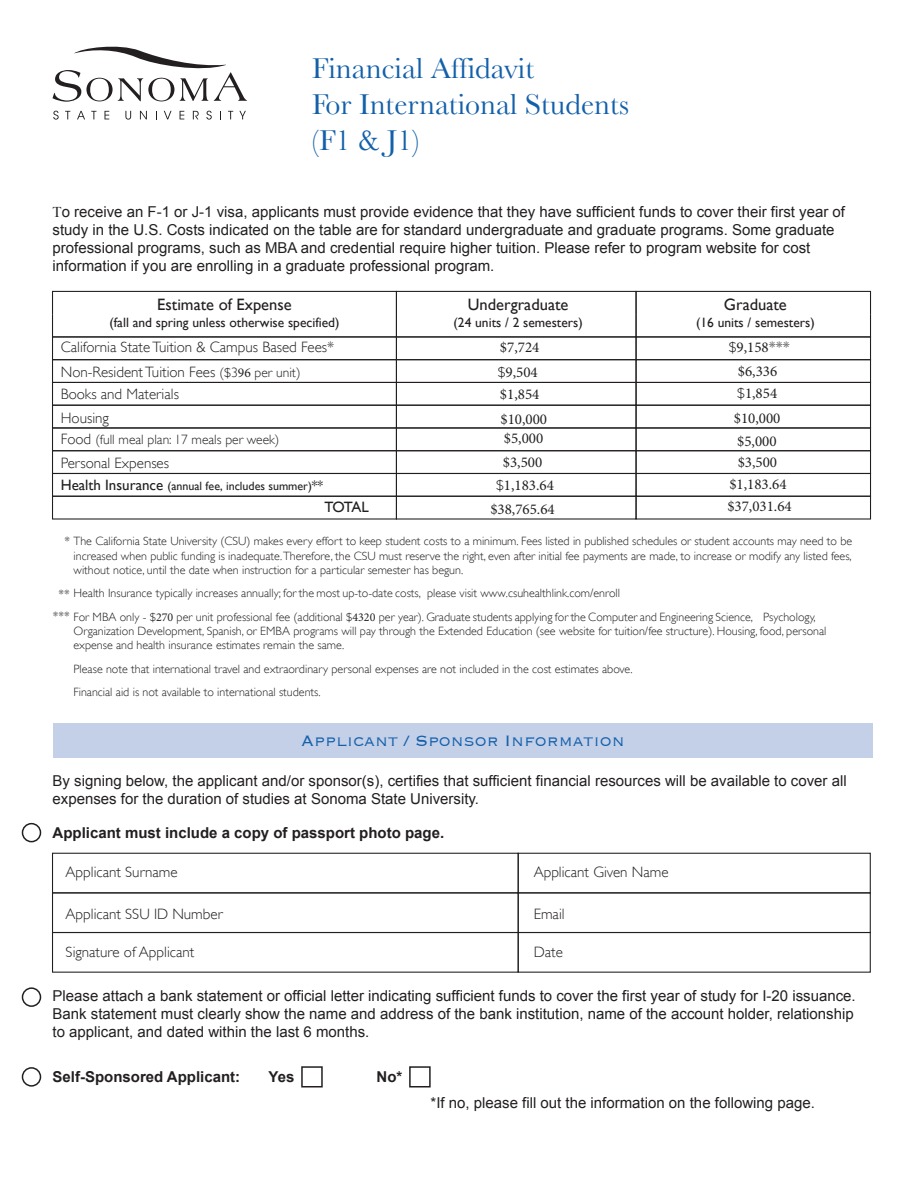
<style>
.page{position:relative;width:918px;height:1188px;background:#fff}
.page>*{position:absolute;margin:0;border:0;box-sizing:border-box;transform-origin:0 0}
.t1{font:30px/36px "Baskerville";color:#1360aa}
.t2{font:300 19.5px "Copperplate";color:#1360aa}
.t3{font:16.5px "Gill Sans";color:#231f20}
.t4{font:15px/18px "Arial";color:#231f20}
.t5{font:300 15px/22.4px "Gill Sans";color:#231f20}
.t6{font:15px/23.4px "Minion Pro";color:#231f20}
.t7{font:700 15px "Arial";color:#231f20}
.t8{font:15px "Gill Sans";letter-spacing:-.065em;color:#231f20}
.t9{font:13.5px "Gill Sans";color:#231f20}
.t10{font:300 13.5px "Gill Sans";color:#231f20}
.t11{font:300 12px/14.4px "Gill Sans";color:#231f20}
.t12{font:12px "Gill Sans";color:#231f20}
.s1{font-family:"Times New Roman"}
.s2{font-size:13.5px}
.s3{font-family:"Minion Pro";font-weight:400;font-size:13.5px}
.s4{font-size:15px}
.s5{font-family:"Gill Sans";font-weight:300}
.s6{font-family:"Minion Pro";font-weight:400}
</style>
<div class="page">
<div style="left:53px;top:723px;width:820px;height:35px;background:#c4cfe8"></div>
<svg style="left:53px;top:111px;width:6px;height:9px"></svg>
<svg style="left:65px;top:111px;width:5px;height:8px"></svg>
<svg style="left:77px;top:111px;width:8px;height:8px"></svg>
<svg style="left:91px;top:111px;width:5px;height:8px"></svg>
<svg style="left:105px;top:111px;width:4px;height:8px"></svg>
<svg style="left:125px;top:111px;width:6px;height:9px"></svg>
<svg style="left:140px;top:111px;width:7px;height:8px"></svg>
<svg style="left:164px;top:111px;width:8px;height:8px"></svg>
<svg style="left:180px;top:111px;width:4px;height:8px"></svg>
<svg style="left:193px;top:111px;width:6px;height:8px"></svg>
<svg style="left:206px;top:111px;width:6px;height:9px"></svg>
<svg style="left:228px;top:111px;width:5px;height:8px"></svg>
<svg style="left:239px;top:111px;width:7px;height:8px"></svg>
<svg style="left:53px;top:46px;width:194px;height:56px"></svg>
<div style="left:52px;top:291px;width:345px;height:24px;border:1px solid #231f20"></div>
<div style="left:396px;top:291px;width:241px;height:24px;border:1px solid #231f20"></div>
<div style="left:636px;top:291px;width:235px;height:24px;border:1px solid #231f20"></div>
<div style="left:52px;top:336px;width:345px;height:24px;border:1px solid #231f20"></div>
<div style="left:396px;top:336px;width:241px;height:24px;border:1px solid #231f20"></div>
<div style="left:636px;top:336px;width:235px;height:24px;border:1px solid #231f20"></div>
<div style="left:52px;top:359px;width:345px;height:24px;border:1px solid #231f20"></div>
<div style="left:396px;top:359px;width:241px;height:24px;border:1px solid #231f20"></div>
<div style="left:636px;top:359px;width:235px;height:24px;border:1px solid #231f20"></div>
<div style="left:52px;top:382px;width:345px;height:24px;border:1px solid #231f20"></div>
<div style="left:396px;top:382px;width:241px;height:24px;border:1px solid #231f20"></div>
<div style="left:636px;top:382px;width:235px;height:24px;border:1px solid #231f20"></div>
<div style="left:52px;top:405px;width:345px;height:24px;border:1px solid #231f20"></div>
<div style="left:396px;top:405px;width:241px;height:24px;border:1px solid #231f20"></div>
<div style="left:636px;top:405px;width:235px;height:24px;border:1px solid #231f20"></div>
<div style="left:52px;top:427px;width:345px;height:24px;border:1px solid #231f20"></div>
<div style="left:396px;top:427px;width:241px;height:24px;border:1px solid #231f20"></div>
<div style="left:636px;top:427px;width:235px;height:24px;border:1px solid #231f20"></div>
<div style="left:52px;top:450px;width:345px;height:24px;border:1px solid #231f20"></div>
<div style="left:396px;top:450px;width:241px;height:24px;border:1px solid #231f20"></div>
<div style="left:636px;top:450px;width:235px;height:24px;border:1px solid #231f20"></div>
<div style="left:52px;top:473px;width:345px;height:24px;border:1px solid #231f20"></div>
<div style="left:396px;top:473px;width:241px;height:24px;border:1px solid #231f20"></div>
<div style="left:636px;top:473px;width:235px;height:24px;border:1px solid #231f20"></div>
<div style="left:52px;top:496px;width:345px;height:24px;border:1px solid #231f20"></div>
<div style="left:396px;top:496px;width:241px;height:24px;border:1px solid #231f20"></div>
<div style="left:636px;top:496px;width:235px;height:24px;border:1px solid #231f20"></div>
<div style="left:52px;top:853px;width:467px;height:40px;border:1px solid #231f20"></div>
<div style="left:518px;top:853px;width:353px;height:40px;border:1px solid #231f20"></div>
<div style="left:52px;top:892px;width:467px;height:41px;border:1px solid #231f20"></div>
<div style="left:518px;top:892px;width:353px;height:41px;border:1px solid #231f20"></div>
<div style="left:52px;top:932px;width:467px;height:41px;border:1px solid #231f20"></div>
<div style="left:518px;top:932px;width:353px;height:41px;border:1px solid #231f20"></div>
<div style="left:301px;top:1066px;width:22px;height:22px;border:2px solid #231f20"></div>
<div style="left:409px;top:1066px;width:22px;height:22px;border:2px solid #231f20"></div>
<div style="left:22px;top:823px;width:19px;height:19px;border:2px solid #231f20;border-radius:50%"></div>
<div style="left:22px;top:987px;width:19px;height:20px;border:2px solid #231f20;border-radius:50%"></div>
<div style="left:22px;top:1067px;width:19px;height:20px;border:2px solid #231f20;border-radius:50%"></div>
<h1 class="t1" style="left:312px;top:50px;width:319px">Financial Affidavit<br>For International Students (F1 &amp; J1)</h1>
<p class="t4" style="left:53px;top:203px;width:794px"><span class="s1">T</span>o receive an F-1 or J-1 visa, applicants must provide evidence that they have sufficient funds to cover their first year of study in the U.S. Costs indicated on the table are for standard undergraduate and graduate programs. Some graduate professional programs, such as MBA and credential require higher tuition. Please refer to program website for cost information if you are enrolling in a graduate professional program.</p>
<h3 class="t3" style="left:157px;top:295px;width:136px">Estimate of Expense</h3>
<p class="t9" style="left:110px;top:314px;width:231px">(fall and spring unless otherwise specified)</p>
<p class="t5" style="left:61px;top:336px;width:275px">California State Tuition &amp; Campus Based Fees*</p>
<p class="t5" style="left:61px;top:361px;width:241px">Non-Resident Tuition Fees <span class="s2">($3</span><span class="s3">96</span> <span class="s2">per unit)<br></span>Books and Materials</p>
<p class="t5" style="left:61px;top:407px;width:50px">Housing</p>
<p class="t10" style="left:61px;top:432px;width:220px"><span class="s4">Food</span> (full meal plan: 17 meals per week)</p>
<p class="t5" style="left:61px;top:452px;width:110px">Personal Expenses</p>
<p class="t12" style="left:61px;top:479px;width:264px"><span class="s4">Health Insurance</span> (annual fee, includes summer)<span class="s2">**</span></p>
<p class="t8" style="left:325px;top:499px;width:46px">TOTAL</p>
<h3 class="t3" style="left:468px;top:295px;width:102px">Undergraduate</h3>
<p class="t9" style="left:454px;top:314px;width:131px">(24 units / 2 semesters)</p>
<p class="t6" style="left:498px;top:334px;width:43px;line-height:25.3px">$7,724 <span class="s5">$</span>9,504</p>
<p class="t6" style="left:500px;top:382px;width:49px;line-height:24.8px">$1,854 $10,000</p>
<p class="t6" style="left:490px;top:427px;width:66px;text-align:center">$5,000 $3,500 <span class="s5">$</span>1,183.64 $38,765.64</p>
<h3 class="t3" style="left:724px;top:295px;width:64px">Graduate</h3>
<p class="t9" style="left:696px;top:314px;width:120px">(16 units / semesters)</p>
<p class="t6" style="left:729px;top:336px;width:63px;line-height:24px;text-align:center"><span class="s5">$</span>9,158<span class="s5">*** </span>$6,336</p>
<p class="t6" style="left:734px;top:382px;width:48px;line-height:24px"><span class="s5">$</span>1,854 $10,000 $5,000</p>
<p class="t6" style="left:727px;top:473px;width:66px;line-height:22.8px">$1,183.64 $37,031.64</p>
<p class="t6" style="left:738px;top:451px;width:41px">$3,500</p>
<p class="t11" style="left:74px;top:534px;width:780px;text-align:justify;text-indent:-9px">* The California State University (CSU) makes every effort to keep student costs to a minimum. Fees listed in published schedules or student accounts may need to be increased when public funding is inadequate.Therefore, the CSU must reserve the right, even after initial fee payments are made, to increase or modify any listed fees, without notice, until the date when instruction for a particular semester has begun.</p>
<p class="t11" style="left:53px;top:582px;width:764px;line-height:23.4px;text-indent:6px">** Health Insurance typically increases annually; for the most up-to-date costs, please visit www.csuhealthlink.com/enroll<br>*** For MBA only - $<span class="s6">270</span> per unit professional fee (additional $<span class="s6">4320</span> per year). Graduate students applying for the Computer and Engineering Science, Psychology,</p>
<p class="t11" style="left:74px;top:624px;width:755px">Organization Development, Spanish, or EMBA programs will pay through the Extended Education (see website for tuition/fee structure). Housing, food, personal expense and health insurance estimates remain the same.</p>
<p class="t11" style="left:74px;top:657px;width:561px;line-height:23.4px">Please note that international travel and extraordinary personal expenses are not included in the cost estimates above.<br>Financial aid is not available to international students.</p>
<h2 class="t2" style="left:301px;top:728px;width:325px">Applicant / Sponsor Information</h2>
<p class="t4" style="left:53px;top:771px;width:796px">By signing below, the applicant and/or sponsor(s), certifies that sufficient financial resources will be available to cover all expenses for the duration of studies at Sonoma State University.</p>
<p class="t7" style="left:53px;top:824px;width:393px">Applicant must include a copy of passport photo page.</p>
<p class="t5" style="left:66px;top:861px;width:113px">Applicant Surname</p>
<p class="t5" style="left:534px;top:861px;width:136px">Applicant Given Name</p>
<p class="t5" style="left:534px;top:902px;width:32px">Email</p>
<p class="t5" style="left:534px;top:941px;width:31px">Date</p>
<p class="t5" style="left:66px;top:902px;width:159px">Applicant SSU ID Number</p>
<p class="t5" style="left:66px;top:941px;width:130px">Signature of Applicant</p>
<p class="t4" style="left:53px;top:986px;width:805px">Please attach a bank statement or official letter indicating sufficient funds to cover the first year of study for I-20 issuance.<br>Bank statement must clearly show the name and address of the bank institution, name of the account holder, relationship to applicant, and dated within the last 6 months.</p>
<p class="t7" style="left:53px;top:1069px;width:189px">Self-Sponsored Applicant:</p>
<p class="t7" style="left:269px;top:1069px;width:27px">Yes</p>
<p class="t7" style="left:377px;top:1069px;width:27px">No*</p>
<p class="t4" style="left:431px;top:1094px;width:386px">*If no, please fill out the information on the following page.</p>
</div>
